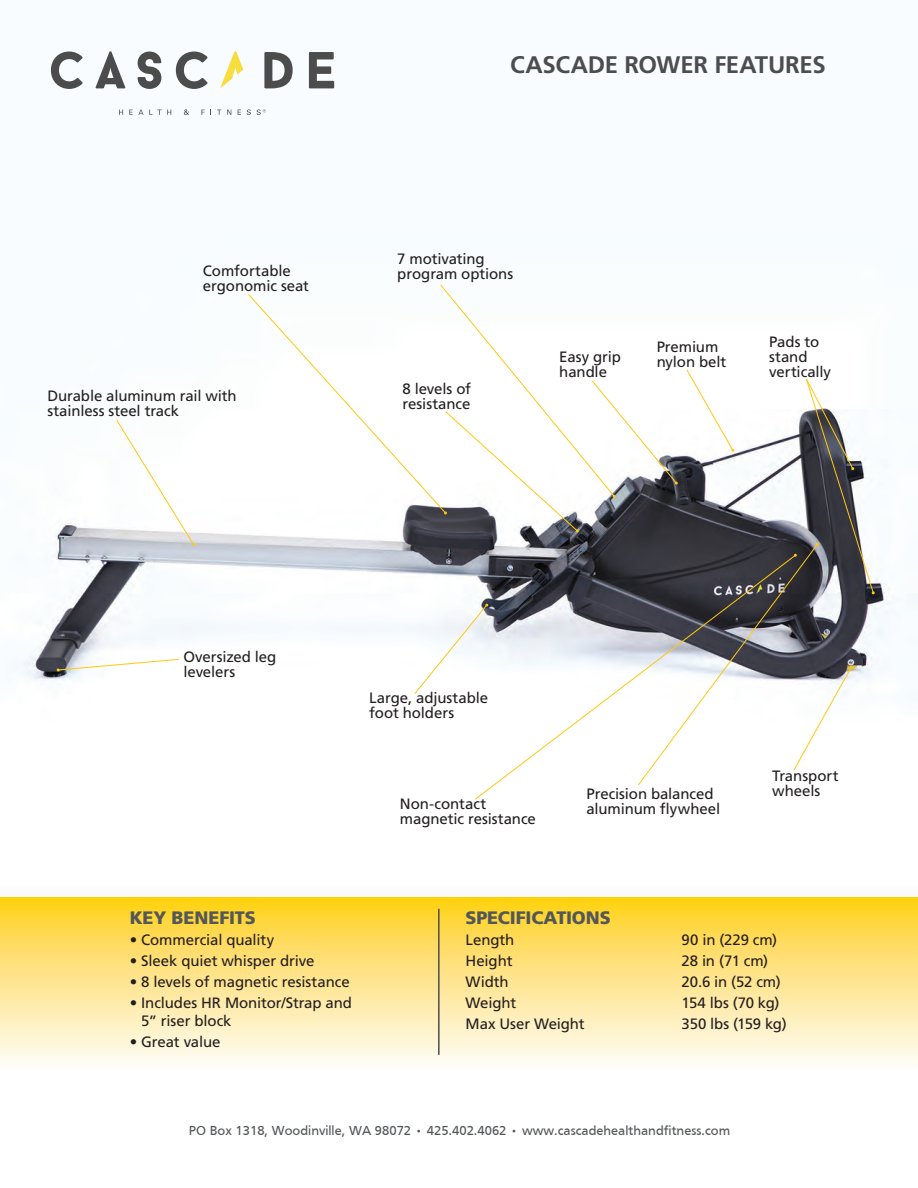
<style>
.page{position:relative;width:918px;height:1188px;background:#fff}
.page>*{position:absolute;margin:0;border:0;box-sizing:border-box;transform-origin:0 0}
.t1{font:700 24px "Frutiger";letter-spacing:-.01em;color:#4d4d4e}
.t2{font:900 18px "Frutiger";letter-spacing:-.005em;color:#545759}
.t3{font:15px/15px "Frutiger";letter-spacing:-.005em;color:#231f20}
.t4{font:13.5px "Frutiger";color:#545759}
</style>
<div class="page">
<div style="left:0;top:0;width:918px;height:1044px;background:#f8fcfe"></div>
<img style="left:0;top:51px;width:918px;height:847px">
<svg style="left:248px;top:293px;width:192px;height:221px"></svg>
<svg style="left:116px;top:419px;width:79px;height:127px"></svg>
<svg style="left:638px;top:543px;width:180px;height:243px"></svg>
<svg style="left:440px;top:284px;width:238px;height:248px"></svg>
<svg style="left:0;top:898px;width:918px;height:165px"></svg>
<hr style="left:438px;top:909px;width:2px;height:145px;background:#4d4d4e">
<svg style="left:119px;top:110px;width:4px;height:5px"></svg>
<svg style="left:129px;top:110px;width:42px;height:5px"></svg>
<svg style="left:184px;top:109px;width:5px;height:6px"></svg>
<svg style="left:201px;top:110px;width:10px;height:5px"></svg>
<svg style="left:217px;top:110px;width:4px;height:5px"></svg>
<svg style="left:227px;top:110px;width:4px;height:5px"></svg>
<svg style="left:238px;top:110px;width:3px;height:5px"></svg>
<svg style="left:247px;top:109px;width:4px;height:6px"></svg>
<svg style="left:257px;top:109px;width:9px;height:6px"></svg>
<svg style="left:51px;top:52px;width:32px;height:37px"></svg>
<svg style="left:95px;top:51px;width:30px;height:37px"></svg>
<svg style="left:138px;top:52px;width:23px;height:37px"></svg>
<svg style="left:176px;top:52px;width:32px;height:37px"></svg>
<svg style="left:264px;top:52px;width:29px;height:36px"></svg>
<svg style="left:309px;top:52px;width:25px;height:36px"></svg>
<svg style="left:220px;top:51px;width:23px;height:37px"></svg>
<svg style="left:56px;top:659px;width:123px;height:13px"></svg>
<svg style="left:414px;top:604px;width:60px;height:90px"></svg>
<svg style="left:686px;top:369px;width:48px;height:83px"></svg>
<svg style="left:474px;top:554px;width:322px;height:246px"></svg>
<svg style="left:793px;top:666px;width:60px;height:105px"></svg>
<svg style="left:806px;top:378px;width:69px;height:216px"></svg>
<p class="t3" style="left:203px;top:263px;width:108px">Comfortable ergonomic seat</p>
<p class="t3" style="left:47px;top:388px;width:191px">Durable aluminum rail with stainless steel track</p>
<h1 class="t1" style="left:510px;top:50px;width:317px">CASCADE ROWER FEATURES</h1>
<p class="t3" style="left:397px;top:251px;width:117px">7 motivating program options</p>
<p class="t3" style="left:403px;top:381px;width:70px">8 levels of resistance</p>
<p class="t3" style="left:559px;top:349px;width:63px">Easy grip handle</p>
<p class="t3" style="left:657px;top:339px;width:71px">Premium nylon belt</p>
<p class="t3" style="left:769px;top:334px;width:63px">Pads to stand vertically</p>
<p class="t3" style="left:183px;top:649px;width:95px">Oversized leg levelers</p>
<p class="t3" style="left:369px;top:690px;width:120px">Large, adjustable foot holders</p>
<p class="t3" style="left:400px;top:796px;width:138px">Non-contact magnetic resistance</p>
<p class="t3" style="left:586px;top:786px;width:135px">Precision balanced aluminum flywheel</p>
<p class="t3" style="left:772px;top:768px;width:68px">Transport wheels</p>
<p class="t2" style="left:130px;top:906px;width:128px">KEY BENEFITS</p>
<p class="t3" style="left:130px;top:932px;width:146px">• Commercial quality</p>
<p class="t3" style="left:130px;top:953px;width:186px">• Sleek quiet whisper drive</p>
<p class="t3" style="left:130px;top:974px;width:221px">• 8 levels of magnetic resistance</p>
<p class="t3" style="left:141px;top:993px;width:212px;line-height:18px;text-indent:-11px">• Includes HR Monitor/Strap and<br>5” riser block</p>
<p class="t3" style="left:130px;top:1034px;width:92px">• Great value</p>
<p class="t2" style="left:466px;top:906px;width:147px">SPECIFICATIONS</p>
<p class="t3" style="left:466px;top:932px;width:50px">Length</p>
<p class="t3" style="left:682px;top:932px;width:97px">90 in (229 cm)</p>
<p class="t3" style="left:466px;top:953px;width:48px">Height</p>
<p class="t3" style="left:682px;top:953px;width:88px">28 in (71 cm)</p>
<p class="t3" style="left:466px;top:974px;width:45px">Width</p>
<p class="t3" style="left:682px;top:974px;width:101px">20.6 in (52 cm)</p>
<p class="t3" style="left:466px;top:995px;width:52px">Weight</p>
<p class="t3" style="left:682px;top:995px;width:100px">154 lbs (70 kg)</p>
<p class="t3" style="left:466px;top:1016px;width:121px">Max User Weight</p>
<p class="t3" style="left:682px;top:1016px;width:107px">350 lbs (159 kg)</p>
<p class="t4" style="left:189px;top:1123px;width:543px">PO Box 1318, Woodinville, WA 98072 • 425.402.4062 • www.cascadehealthandfitness.com</p>
</div>
